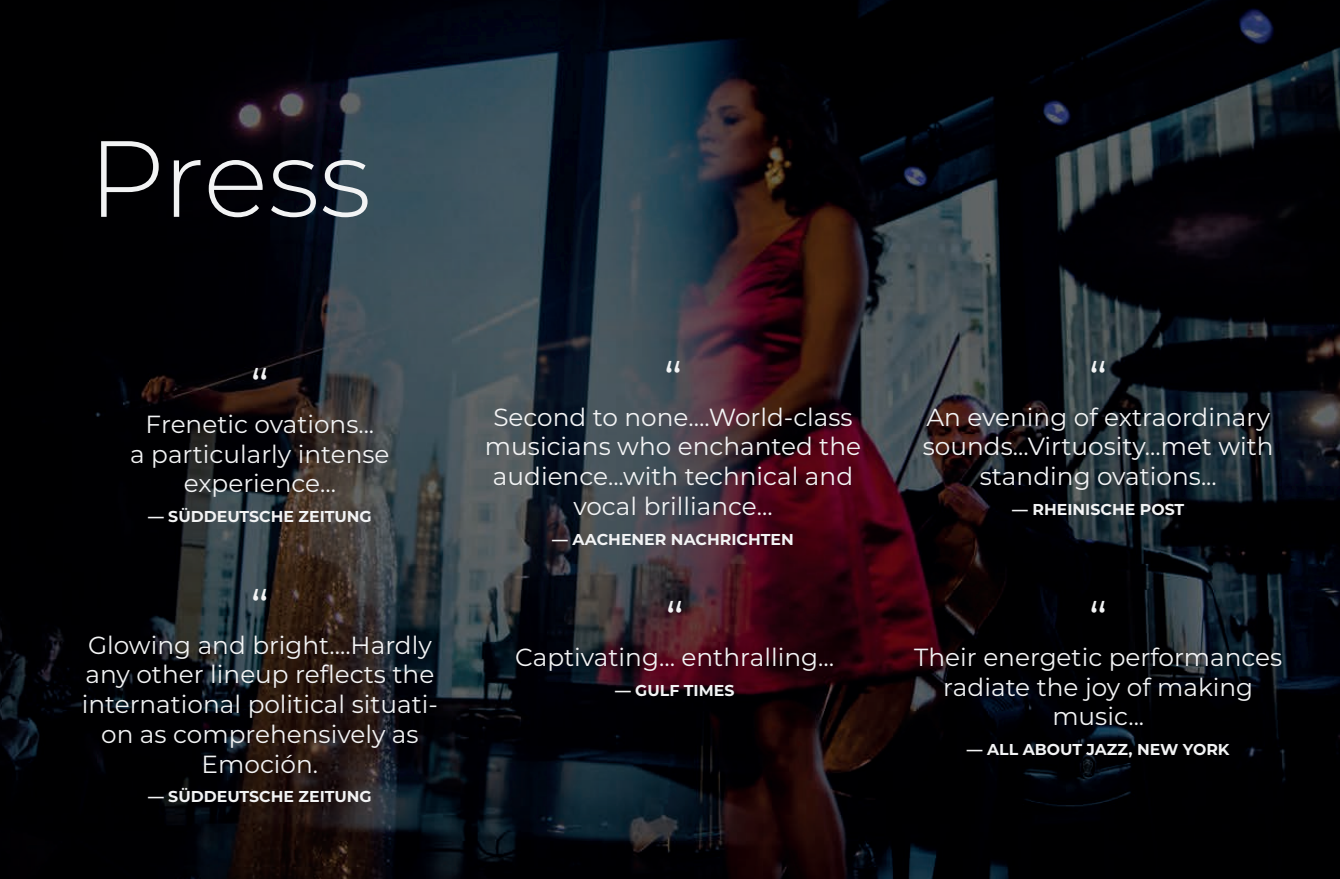
<style>
.page{position:relative;width:1340px;height:879px;background:#fff}
.page>*{position:absolute;margin:0;border:0;box-sizing:border-box;transform-origin:0 0}
.t1{font:300 108px "Montserrat";letter-spacing:-.005em;color:#f2f3f4}
.t2{font:47.25px "Montserrat";color:#f2f3f4}
.t3{font:24.75px/29.7px "Montserrat";color:#f2f3f4;text-align:center}
.t4{font:700 15.75px "Montserrat";color:#f2f3f4}
</style>
<div class="page">
<img style="left:0;top:0;width:1339px;height:878px">
<h1 class="t1" style="left:88px;top:105px;width:285px">Press</h1>
<h2 class="t2" style="left:251px;top:354px;width:20px">“</h2>
<p class="t3" style="left:130px;top:408px;width:261px">Frenetic ovations...<br>a particularly intense experience...</p>
<p class="t4" style="left:148px;top:505px;width:225px">— SÜDDEUTSCHE ZEITUNG</p>
<h2 class="t2" style="left:251px;top:574px;width:20px">“</h2>
<p class="t3" style="left:82px;top:629px;width:357px">Glowing and bright....Hardly any other lineup reflects the international political situati&shy;on as comprehensively as<br>Emoción.</p>
<p class="t4" style="left:148px;top:785px;width:225px">— SÜDDEUTSCHE ZEITUNG</p>
<h2 class="t2" style="left:664px;top:347px;width:20px">“</h2>
<p class="t3" style="left:485px;top:401px;width:377px">Second to none….World-class musicians who enchanted the audience...with technical and vocal brilliance...</p>
<p class="t4" style="left:552px;top:527px;width:243px">— AACHENER NACHRICHTEN</p>
<h2 class="t2" style="left:665px;top:587px;width:20px">“</h2>
<p class="t3" style="left:515px;top:641px;width:320px">Captivating… enthralling…</p>
<p class="t4" style="left:615px;top:678px;width:121px">— GULF TIMES</p>
<h2 class="t2" style="left:1089px;top:347px;width:20px">“</h2>
<p class="t3" style="left:922px;top:401px;width:352px">An evening of extraordinary sounds...Virtuosity...met with standing ovations...</p>
<p class="t4" style="left:1012px;top:498px;width:173px">— RHEINISCHE POST</p>
<h2 class="t2" style="left:1089px;top:587px;width:20px">“</h2>
<p class="t3" style="left:914px;top:641px;width:369px">Their energetic performances radiate the joy of making music...</p>
<p class="t4" style="left:967px;top:738px;width:264px">— ALL ABOUT JAZZ, NEW YORK</p>
</div>
